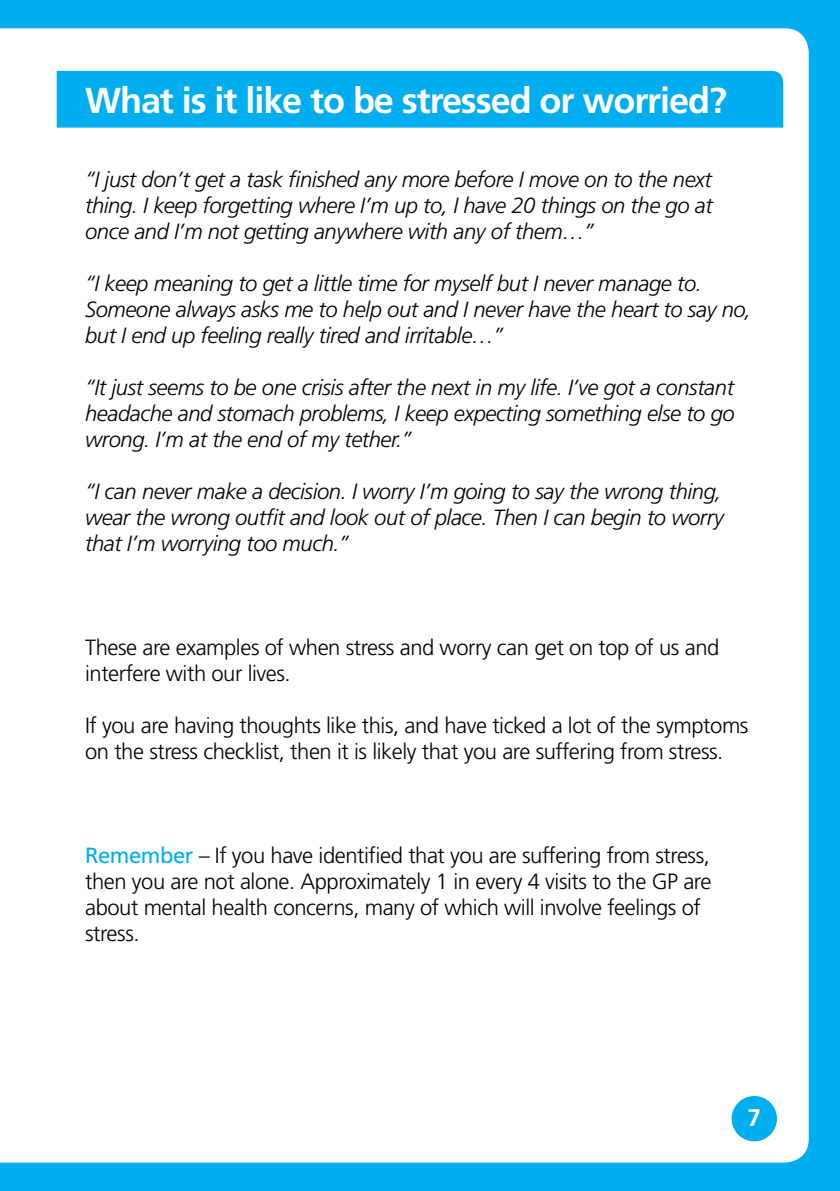
<style>
.page{position:relative;width:840px;height:1191px;background:#fff}
.page>*{position:absolute;margin:0;border:0;box-sizing:border-box;transform-origin:0 0}
.t1{font:700 36px "Frutiger LT Std";letter-spacing:-.03em;color:#fff}
.t2{font:700 24px "Frutiger LT Std";color:#fff}
.t3{font:italic 300 22px/26px "Frutiger LT Std";letter-spacing:-.02em;color:#000;text-align:justify}
.t4{font:300 22px/26px "Frutiger LT Std";letter-spacing:-.02em;color:#000}
.s1{font-weight:400;color:#00aeef}
</style>
<div class="page">
<div style="left:0;top:0;width:839px;height:1191px;background:#00aeef"></div>
<div style="left:0;top:28px;width:808px;height:1134px;background:#fff"></div>
<svg style="left:57px;top:71px;width:725px;height:57px"></svg>
<div style="left:731px;top:1096px;width:45px;height:45px;background:#00aeef;border-radius:50%"></div>
<h1 class="t1" style="left:85px;top:79px;width:643px">What is it like to be stressed or worried?</h1>
<p class="t3" style="left:85px;top:166px;width:628px">“I just don’t get a task finished any more before I move on to the next thing. I keep forgetting where I’m up to, I have 20 things on the go at once and I’m not getting anywhere with any of them…”</p>
<p class="t3" style="left:85px;top:270px;width:667px;text-align:left">“I keep meaning to get a little time for myself but I never manage to.<br>Someone always asks me to help out and I never have the heart to say no, but I end up feeling really tired and irritable…”</p>
<p class="t3" style="left:85px;top:374px;width:650px">“It just seems to be one crisis after the next in my life. I’ve got a constant headache and stomach problems, I keep expecting something else to go wrong. I’m at the end of my tether.”</p>
<p class="t3" style="left:85px;top:478px;width:639px">“I can never make a decision. I worry I’m going to say the wrong thing, wear the wrong outfit and look out of place. Then I can begin to worry that I’m worrying too much.”</p>
<p class="t4" style="left:85px;top:634px;width:635px">These are examples of when stress and worry can get on top of us and interfere with our lives.</p>
<p class="t4" style="left:85px;top:712px;width:664px">If you are having thoughts like this, and have ticked a lot of the symptoms on the stress checklist, then it is likely that you are suffering from stress.</p>
<p class="t4" style="left:85px;top:842px;width:627px"><span class="s1">Remember</span> – If you have identified that you are suffering from stress, then you are not alone. Approximately 1 in every 4 visits to the GP are about mental health concerns, many of which will involve feelings of stress.</p>
<p class="t2" style="left:747px;top:1103px;width:15px">7</p>
</div>
